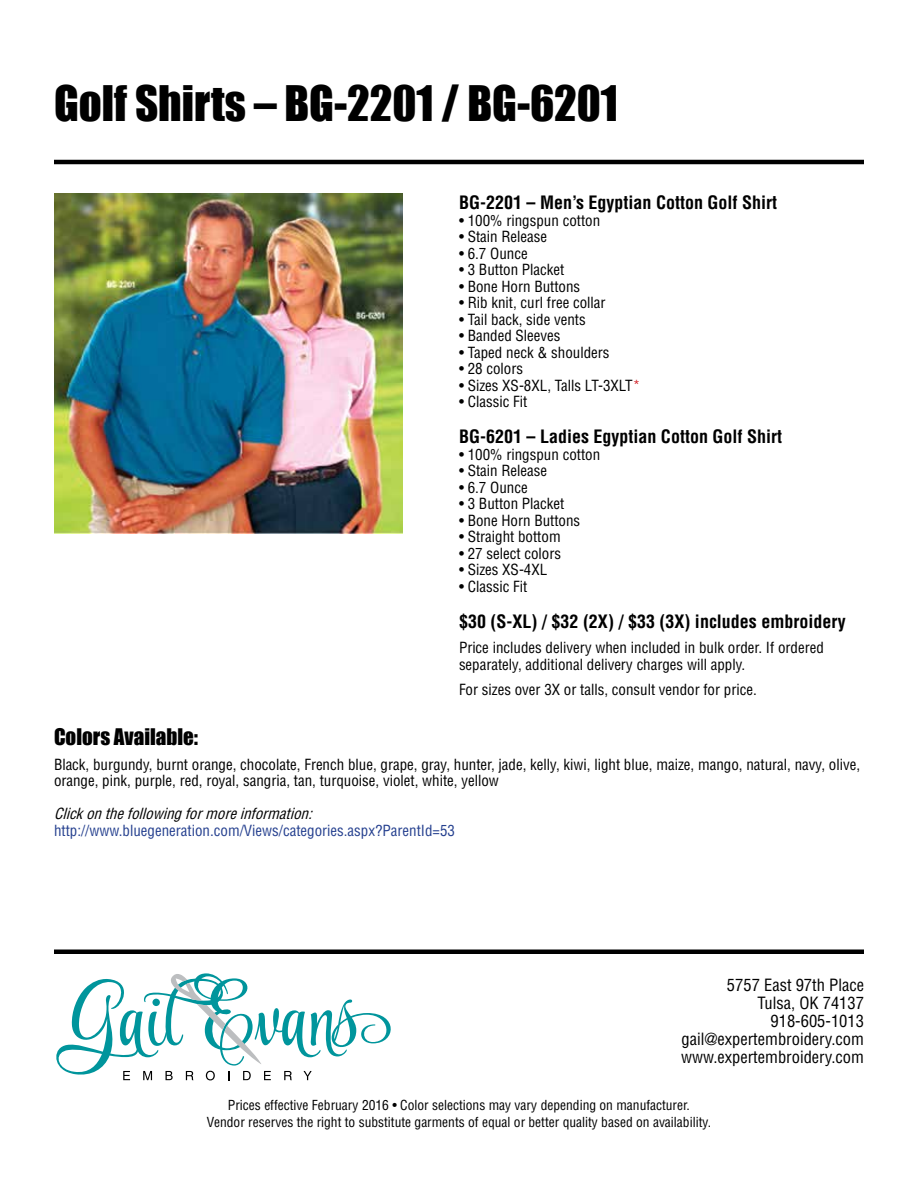
<style>
.page{position:relative;width:918px;height:1188px;background:#fff}
.page>*{position:absolute;margin:0;border:0;box-sizing:border-box;transform-origin:0 0}
.t1{font:45px "Impact";color:#000}
.t2{font:21px "Impact";color:#000}
.t3{font:700 condensed 18px "Helvetica LT Std";color:#000}
.t4{font:condensed 16.5px/18px "Helvetica LT Std";color:#000;text-align:right}
.t5{font:condensed 15px/16.5px "Helvetica LT Std";color:#000}
.t6{font:condensed 15px "Helvetica LT Std";color:#25408f}
.t7{font:italic condensed 15px "Helvetica LT Std";color:#000}
.t8{font:condensed 13.5px/16.5px "Helvetica LT Std";color:#000;text-align:center}
.s1{color:#d2232a}
</style>
<div class="page">
<hr style="left:54px;top:160px;width:810px;height:4px;background:#000">
<hr style="left:54px;top:950px;width:810px;height:4px;background:#000">
<svg style="left:56px;top:973px;width:335px;height:107px"></svg>
<img style="left:54px;top:194px;width:348px;height:340px">
<h1 class="t1" style="left:54px;top:68px;width:566px">Golf Shirts – BG-2201 / BG-6201</h1>
<h2 class="t2" style="left:54px;top:720px;width:146px">Colors Available:</h2>
<p class="t3" style="left:459px;top:192px;width:320px">BG-2201 – Men’s Egyptian Cotton Golf Shirt</p>
<p class="t5" style="left:459px;top:212px;width:143px">• 100% ringspun cotton</p>
<p class="t5" style="left:459px;top:229px;width:90px">• Stain Release</p>
<p class="t5" style="left:459px;top:245px;width:70px">• 6.7 Ounce</p>
<p class="t5" style="left:459px;top:262px;width:107px">• 3 Button Placket</p>
<p class="t5" style="left:459px;top:278px;width:123px">• Bone Horn Buttons</p>
<p class="t5" style="left:459px;top:295px;width:148px">• Rib knit, curl free collar</p>
<p class="t5" style="left:459px;top:311px;width:128px">• Tail back, side vents</p>
<p class="t5" style="left:459px;top:328px;width:103px">• Banded Sleeves</p>
<p class="t5" style="left:459px;top:344px;width:152px">• Taped neck &amp; shoulders</p>
<p class="t5" style="left:459px;top:361px;width:66px">• 28 colors</p>
<p class="t5" style="left:459px;top:377px;width:183px">• Sizes XS-8XL, Talls LT-3XLT<span class="s1">*</span></p>
<p class="t5" style="left:459px;top:394px;width:70px">• Classic Fit</p>
<p class="t3" style="left:459px;top:426px;width:325px">BG-6201 – Ladies Egyptian Cotton Golf Shirt</p>
<p class="t5" style="left:459px;top:446px;width:143px">• 100% ringspun cotton</p>
<p class="t5" style="left:459px;top:463px;width:90px">• Stain Release</p>
<p class="t5" style="left:459px;top:479px;width:70px">• 6.7 Ounce</p>
<p class="t5" style="left:459px;top:496px;width:107px">• 3 Button Placket</p>
<p class="t5" style="left:459px;top:512px;width:123px">• Bone Horn Buttons</p>
<p class="t5" style="left:459px;top:529px;width:103px">• Straight bottom</p>
<p class="t5" style="left:459px;top:545px;width:104px">• 27 select colors</p>
<p class="t5" style="left:459px;top:562px;width:90px">• Sizes XS-4XL</p>
<p class="t5" style="left:459px;top:578px;width:70px">• Classic Fit</p>
<p class="t3" style="left:459px;top:610px;width:388px">$30 (S-XL) / $32 (2X) / $33 (3X) includes embroidery</p>
<p class="t5" style="left:459px;top:639px;width:366px">Price includes delivery when included in bulk order. If ordered separately, additional delivery charges will apply.</p>
<p class="t5" style="left:459px;top:681px;width:299px">For sizes over 3X or talls, consult vendor for price.</p>
<p class="t5" style="left:54px;top:756px;width:808px">Black, burgundy, burnt orange, chocolate, French blue, grape, gray, hunter, jade, kelly, kiwi, light blue, maize, mango, natural, navy, olive, orange, pink, purple, red, royal, sangria, tan, turquoise, violet, white, yellow</p>
<p class="t7" style="left:54px;top:804px;width:264px">Clickonthefollowingformoreinformation:</p>
<p class="t6" style="left:54px;top:821px;width:403px">http://www.bluegeneration.com/Views/categories.aspx?ParentId=53</p>
<p class="t4" style="left:681px;top:976px;width:184px">5757 East 97th Place<br>Tulsa, OK 74137<br>918-605-1013 gail@expertembroidery.com www.expertembroidery.com</p>
<p class="t8" style="left:207px;top:1097px;width:506px">Prices effective February 2016 • Color selections may vary depending on manufacturer.<br>Vendor reserves the right to substitute garments of equal or better quality based on availability.</p>
</div>
